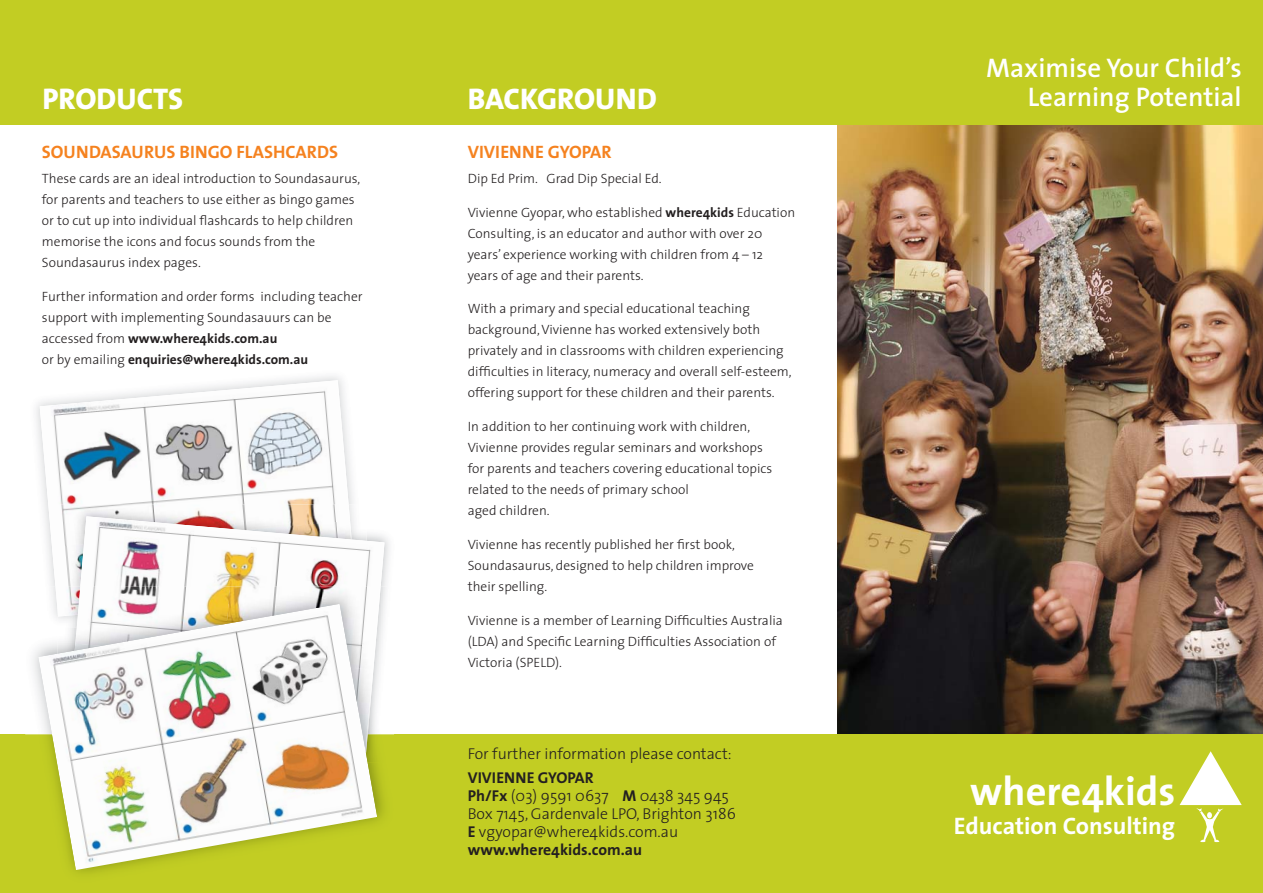
<style>
.page{position:relative;width:1263px;height:893px;background:#fff}
.page>*{position:absolute;margin:0;border:0;box-sizing:border-box;transform-origin:0 0}
.t1{font:700 40.5px "The Sans";color:#fff}
.t2{font:800 30px "The Sans";color:#fff}
.t3{font:600 27px/28.5px "The Sans";color:#fff;text-align:right}
.t4{font:700 24px "The Sans";color:#fff}
.t5{font:700 18px "The Sans";color:#f5821f}
.t6{font:300 15.75px/18px "The Sans";color:#231f20}
.t7{font:300 13.5px/21px "The Sans";color:#231f20}
.s1{font-weight:700}
</style>
<div class="page">
<img style="left:838px;top:124px;width:425px;height:611px">
<div style="left:0;top:735px;width:1263px;height:158px;background:#c2cd23"></div>
<img style="left:40px;top:380px;width:308px;height:207px">
<img style="left:384px;top:537px;width:11px;height:198px">
<img style="left:352px;top:505px;width:2px;height:11px">
<img style="left:349px;top:504px;width:3px;height:12px">
<img style="left:57px;top:504px;width:291px;height:40px">
<img style="left:57px;top:544px;width:11px;height:43px">
<img style="left:80px;top:516px;width:304px;height:71px">
<img style="left:25px;top:587px;width:369px;height:286px">
<img style="left:29px;top:587px;width:26px;height:40px">
<img style="left:55px;top:587px;width:2px;height:17px">
<img style="left:377px;top:735px;width:17px;height:27px">
<img style="left:57px;top:587px;width:11px;height:17px">
<img style="left:75px;top:587px;width:149px;height:17px">
<img style="left:224px;top:587px;width:156px;height:83px">
<img style="left:38px;top:604px;width:339px;height:266px">
<div style="left:0;top:0;width:1263px;height:124px;background:#c2cd23"></div>
<svg style="left:1179px;top:751px;width:63px;height:91px"></svg>
<h2 class="t2" style="left:43px;top:84px;width:142px">PRODUCTS</h2>
<h2 class="t2" style="left:468px;top:84px;width:191px">BACKGROUND</h2>
<h3 class="t5" style="left:42px;top:142px;width:298px">SOUNDASAURUS BINGO FLASHCARDS</h3>
<p class="t7" style="left:42px;top:169px;width:320px">These cards are an ideal introduction to Soundasaurus, for parents and teachers to use either as bingo games or to cut up into individual flashcards to help children memorise the icons and focus sounds from the Soundasaurus index pages.</p>
<p class="t7" style="left:42px;top:287px;width:322px">Further information and order forms including teacher support with implementing Soundasauurs can be accessed from <span class="s1">www.where4kids.com.au<br></span>or by emailing <span class="s1">enquiries@where4kids.com.au</span></p>
<h3 class="t5" style="left:468px;top:142px;width:145px">VIVIENNE GYOPAR</h3>
<p class="t7" style="left:468px;top:169px;width:195px">Dip Ed Prim. Grad Dip Special Ed.</p>
<p class="t7" style="left:468px;top:203px;width:329px">Vivienne Gyopar, who established <span class="s1">where4kids</span> Education Consulting, is an educator and author with over 20 years’ experience working with children from 4 – 12 years of age and their parents.</p>
<p class="t7" style="left:468px;top:300px;width:325px">With a primary and special educational teaching background, Vivienne has worked extensively both privately and in classrooms with children experiencing difficulties in literacy, numeracy and overall self-esteem, offering support for these children and their parents.</p>
<p class="t7" style="left:468px;top:417px;width:306px">In addition to her continuing work with children, Vivienne provides regular seminars and workshops for parents and teachers covering educational topics related to the needs of primary school<br>aged children.</p>
<p class="t7" style="left:468px;top:535px;width:288px">Vivienne has recently published her first book,<br>Soundasaurus, designed to help children improve their spelling.</p>
<p class="t7" style="left:468px;top:611px;width:317px">Vivienne is a member of Learning Difficulties Australia (LDA) and Specific Learning Difficulties Association of<br>Victoria (SPELD).</p>
<p class="t6" style="left:468px;top:746px;width:265px">For further information please contact:</p>
<p class="t6" style="left:468px;top:770px;width:270px"><span class="s1">VIVIENNE GYOPAR<br>Ph/Fx</span> (03) 9591 0637 <span class="s1">M</span> 0438 345 945<br>Box 7145, Gardenvale LPO, Brighton 3186<br><span class="s1">E</span> vgyopar@where4kids.com.au <span class="s1">www.where4kids.com.au</span></p>
<h3 class="t3" style="left:986px;top:56px;width:257px">Maximise Your Child’s<br>Learning Potential</h3>
<h1 class="t1" style="left:970px;top:771px;width:206px">where4kids</h1>
<h3 class="t4" style="left:954px;top:813px;width:223px">Education Consulting</h3>
</div>
